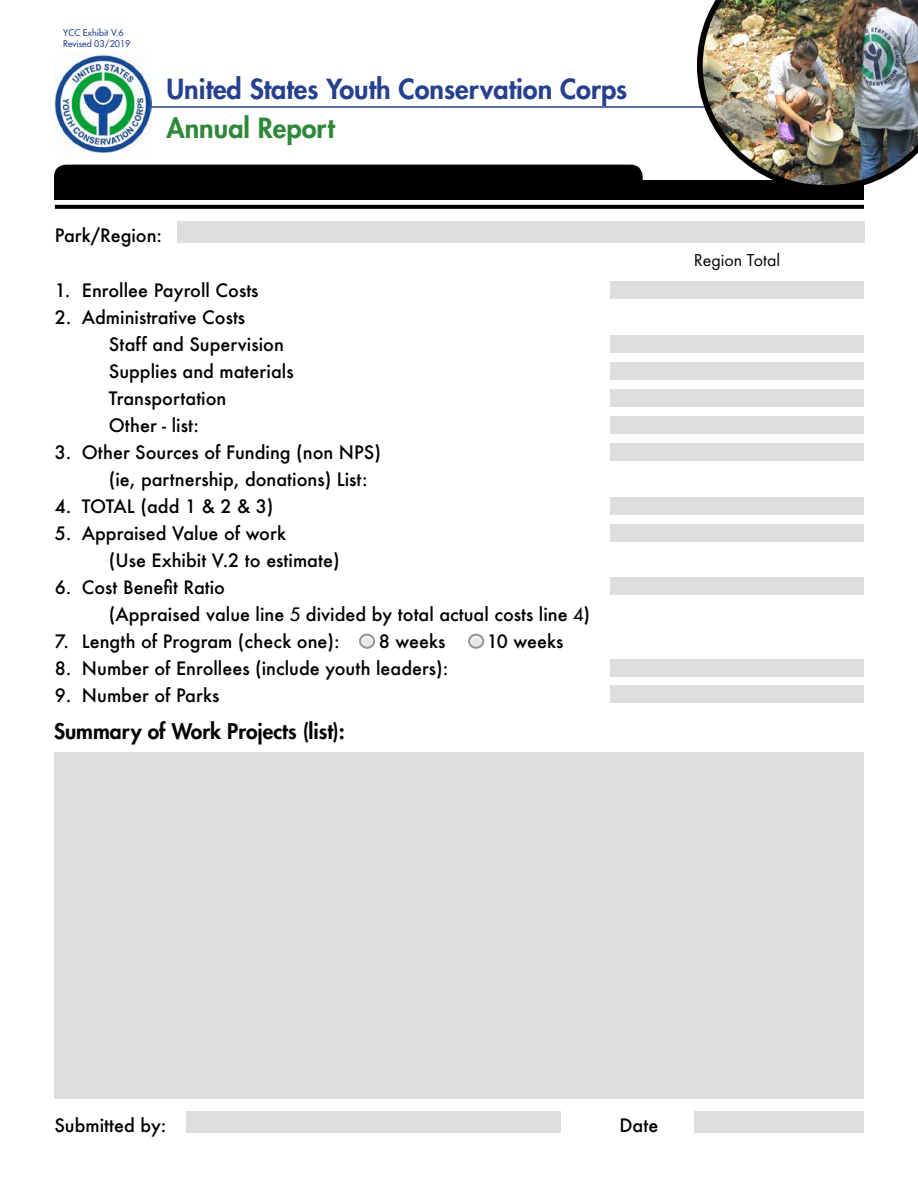
<style>
.page{position:relative;width:918px;height:1188px;background:#fff}
.page>*{position:absolute;margin:0;border:0;box-sizing:border-box;transform-origin:0 0}
.t1{font:800 27px "Futura";color:#25408f}
.t2{font:800 27px "Futura";color:#2d8838}
.t3{font:800 21px "Futura";color:#000}
.t4{font:500 18px/27px "Futura";color:#000}
.t5{font:18px "Futura T";color:#000}
.t6{font:9px/10.8px "Futura";color:#25408f}
.s1{font-weight:400}
</style>
<div class="page">
<img style="left:54px;top:55px;width:97px;height:97px">
<hr style="left:151px;top:106px;width:736px;height:2px;background:#25408f">
<svg style="left:55px;top:205px;width:809px;height:4px;background:#0b0b0b"></svg>
<div style="left:54px;top:181px;width:810px;height:19px;background:#000"></div>
<div style="left:54px;top:165px;width:589px;height:28px;background:#000;border-radius:12px"></div>
<img style="left:697px;top:0;width:221px;height:186px">
<div style="left:177px;top:221px;width:688px;height:22px;background:#dcdedf"></div>
<div style="left:610px;top:282px;width:254px;height:17px;background:#dcdedf"></div>
<div style="left:610px;top:336px;width:254px;height:17px;background:#dcdedf"></div>
<div style="left:610px;top:363px;width:254px;height:17px;background:#dcdedf"></div>
<div style="left:610px;top:390px;width:254px;height:17px;background:#dcdedf"></div>
<div style="left:610px;top:417px;width:254px;height:17px;background:#dcdedf"></div>
<div style="left:610px;top:444px;width:254px;height:17px;background:#dcdedf"></div>
<div style="left:610px;top:497px;width:254px;height:17px;background:#dcdedf"></div>
<div style="left:610px;top:524px;width:254px;height:17px;background:#dcdedf"></div>
<div style="left:610px;top:577px;width:254px;height:17px;background:#dcdedf"></div>
<svg style="left:361px;top:636px;width:12px;height:11px"></svg>
<div style="left:359px;top:634px;width:16px;height:15px;border:2px solid #939598;border-radius:50%"></div>
<div style="left:610px;top:659px;width:254px;height:17px;background:#dcdedf"></div>
<div style="left:471px;top:636px;width:11px;height:11px;background:#e6e7e8;border-radius:50%"></div>
<div style="left:468px;top:634px;width:16px;height:15px;border:2px solid #939598;border-radius:50%"></div>
<div style="left:610px;top:686px;width:254px;height:17px;background:#dcdedf"></div>
<div style="left:54px;top:752px;width:810px;height:347px;background:#dcdedf"></div>
<div style="left:186px;top:1111px;width:375px;height:22px;background:#dcdedf"></div>
<div style="left:695px;top:1111px;width:169px;height:22px;background:#dcdedf"></div>
<p class="t6" style="left:63px;top:28px;width:69px">YCC Exhibit V.6<br>Revised 03/2019</p>
<p class="t1" style="left:166px;top:71px;width:462px">United States Youth Conservation Corps</p>
<p class="t2" style="left:166px;top:110px;width:170px">Annual Report</p>
<p class="t4" style="left:55px;top:221px;width:109px">Park/Region:</p>
<p class="t4" style="left:55px;top:276px;width:205px">1. Enrollee Payroll Costs</p>
<p class="t4" style="left:109px;top:303px;width:186px;text-indent:-54px">2. Administrative Costs<br>Staff and Supervision<br>Supplies and materials<br>Transportation<br>Other - list:</p>
<p class="t4" style="left:109px;top:438px;width:274px;text-indent:-54px">3. Other Sources of Funding (non NPS) (ie, partnership, donations) List:</p>
<p class="t4" style="left:55px;top:492px;width:220px">4. TOTAL (add 1 &amp; 2 &amp; 3)</p>
<p class="t4" style="left:109px;top:519px;width:232px;text-indent:-54px">5. Appraised Value of work<br>(Use Exhibit V.2 to estimate)</p>
<p class="t4" style="left:109px;top:573px;width:483px;text-indent:-54px">6. Cost Benefit Ratio<br>(Appraised value line <span class="s1">5</span> divided by total actual costs line <span class="s1">4</span>)</p>
<p class="t4" style="left:55px;top:627px;width:286px">7. Length of Program (check one):</p>
<p class="t4" style="left:379px;top:627px;width:68px">8 weeks</p>
<p class="t4" style="left:487px;top:627px;width:78px">10 weeks</p>
<p class="t4" style="left:55px;top:654px;width:395px">8. Number of Enrollees (include youth leaders):</p>
<p class="t4" style="left:55px;top:681px;width:166px">9. Number of Parks</p>
<p class="t3" style="left:54px;top:717px;width:292px">Summary of Work Projects (list):</p>
<p class="t5" style="left:694px;top:249px;width:88px">Region Total</p>
<p class="t4" style="left:54px;top:1112px;width:114px">Submitted by:</p>
<p class="t4" style="left:620px;top:1112px;width:40px">Date</p>
</div>
